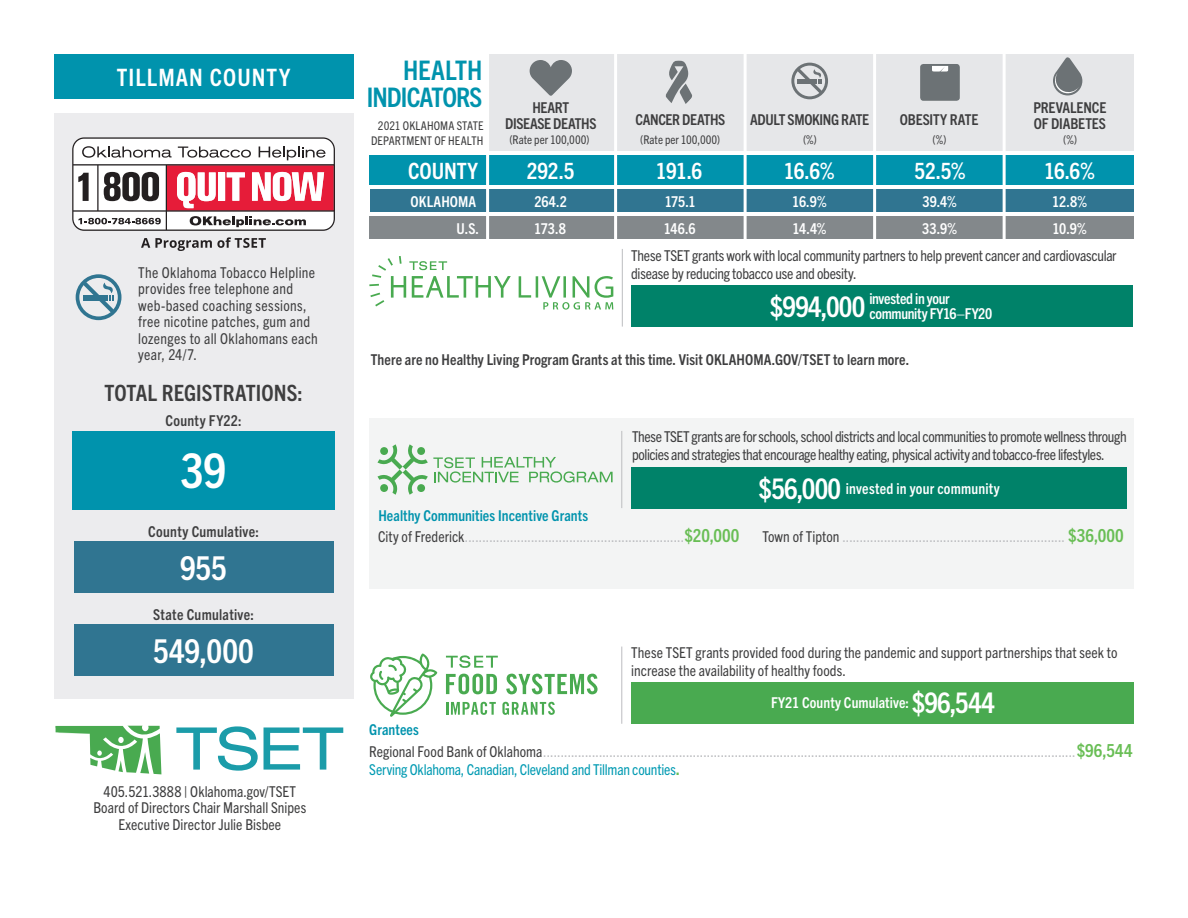
<style>
.page{position:relative;width:1188px;height:918px;background:#fff}
.page>*{position:absolute;margin:0;border:0;box-sizing:border-box;transform-origin:0 0}
.t1{font:700 condensed 48px "Trade Gothic Next LT Pro";color:#fff}
.t2{font:700 condensed 33px "Trade Gothic Next LT Pro";color:#fff}
.t3{font:700 condensed 28.5px "Trade Gothic Next LT Pro";letter-spacing:-.025em;color:#fff}
.t4{font:700 condensed 27px/27px "Trade Gothic Next LT Pro";letter-spacing:-.035em;color:#0093ad;text-align:right}
.t5{font:700 condensed 24px "Trade Gothic Next LT Pro";letter-spacing:.045em;color:#fff}
.t6{font:700 condensed 22.5px "Trade Gothic Next LT Pro";letter-spacing:-.005em;color:#fff}
.t7{font:700 condensed 22.5px "Trade Gothic Next LT Pro";letter-spacing:.005em;color:#3e3e3f}
.t8{font:condensed 15px "Trade Gothic Next LT Pro";letter-spacing:.005em;color:#bcbdc0}
.t9{font:condensed 15px/16.5px "Trade Gothic Next LT Pro";color:#3e3e3f}
.t10{font:condensed 15px/18px "Trade Gothic Next LT Pro";letter-spacing:-.025em;color:#3e3e3f}
.t11{font:700 condensed 15px "Trade Gothic Next LT Pro";letter-spacing:.005em;color:#3e3e3f}
.t12{font:condensed 15px/16.5px "Trade Gothic Next LT Pro";letter-spacing:.025em;color:#3e3e3f}
.t13{font:700 condensed 15px/27px "Trade Gothic Next LT Pro";letter-spacing:.005em;color:#fff}
.t14{font:condensed 15px "Trade Gothic Next LT Pro";letter-spacing:-.015em;color:#009ab2}
.t15{font:700 condensed 15px "Trade Gothic Next LT Pro";letter-spacing:.005em;color:#0093ad}
.t16{font:700 condensed 15px/16.5px "Trade Gothic Next LT Pro";letter-spacing:-.02em;color:#3e3e3f;text-align:center}
.t17{font:700 condensed 15px/15px "Trade Gothic Next LT Pro";letter-spacing:-.02em;color:#fff}
.t18{font:700 condensed 15px "Trade Gothic Next LT Pro";letter-spacing:-.025em;color:#3e3e3f}
.t19{font:condensed 12px/15px "Trade Gothic Next LT Pro";letter-spacing:.005em;color:#3e3e3f;text-align:center}
.s1{font-size:28.5px}
.s2{color:#3e3e3f}
.s3{font-weight:700;font-size:18px;color:#69be55}
</style>
<div class="page">
<div style="left:746px;top:190px;width:127px;height:22px;background:#307591"></div>
<div style="left:746px;top:216px;width:127px;height:23px;background:#83888b"></div>
<div style="left:876px;top:190px;width:127px;height:22px;background:#307591"></div>
<div style="left:876px;top:216px;width:127px;height:23px;background:#83888b"></div>
<div style="left:1006px;top:190px;width:128px;height:22px;background:#307591"></div>
<div style="left:1006px;top:216px;width:128px;height:23px;background:#83888b"></div>
<div style="left:488px;top:54px;width:646px;height:97px;background:#e6e7e9"></div>
<div style="left:54px;top:54px;width:299px;height:45px;background:#0093ad"></div>
<svg style="left:176px;top:726px;width:82px;height:45px"></svg>
<svg style="left:264px;top:727px;width:79px;height:43px"></svg>
<svg style="left:56px;top:726px;width:105px;height:48px"></svg>
<div style="left:370px;top:190px;width:107px;height:22px;background:#307591"></div>
<div style="left:369px;top:156px;width:108px;height:29px;background:#0093ad"></div>
<div style="left:369px;top:216px;width:108px;height:23px;background:#83888b"></div>
<svg style="left:1053px;top:57px;width:29px;height:38px"></svg>
<div style="left:920px;top:64px;width:40px;height:37px;background:#6c7275;border-radius:3px"></div>
<svg style="left:932px;top:66px;width:16px;height:6px"></svg>
<svg style="left:530px;top:60px;width:42px;height:36px"></svg>
<div style="left:487px;top:190px;width:128px;height:22px;background:#307591"></div>
<div style="left:487px;top:156px;width:128px;height:29px;background:#0093ad"></div>
<div style="left:487px;top:216px;width:128px;height:23px;background:#83888b"></div>
<div style="left:616px;top:190px;width:128px;height:22px;background:#307591"></div>
<div style="left:616px;top:156px;width:128px;height:29px;background:#0093ad"></div>
<div style="left:616px;top:216px;width:128px;height:23px;background:#83888b"></div>
<div style="left:746px;top:156px;width:127px;height:29px;background:#0093ad"></div>
<div style="left:876px;top:156px;width:127px;height:29px;background:#0093ad"></div>
<div style="left:1006px;top:156px;width:128px;height:29px;background:#0093ad"></div>
<hr style="left:614px;top:42px;width:3px;height:225px;background:#fff">
<hr style="left:744px;top:50px;width:3px;height:209px;background:#fff">
<hr style="left:873px;top:50px;width:3px;height:209px;background:#fff">
<hr style="left:1003px;top:50px;width:3px;height:209px;background:#fff">
<svg style="left:666px;top:61px;width:26px;height:43px"></svg>
<hr style="left:486px;top:42px;width:3px;height:225px;background:#fff">
<div style="left:54px;top:113px;width:299px;height:586px;background:#ececee"></div>
<svg style="left:76px;top:274px;width:45px;height:46px"></svg>
<div style="left:72px;top:431px;width:263px;height:79px;background:#0093ad"></div>
<div style="left:74px;top:542px;width:259px;height:51px;background:#307591"></div>
<div style="left:74px;top:624px;width:259px;height:52px;background:#307591"></div>
<svg style="left:72px;top:137px;width:263px;height:94px"></svg>
<svg style="left:141px;top:237px;width:125px;height:14px"></svg>
<svg style="left:791px;top:63px;width:37px;height:36px"></svg>
<div style="left:369px;top:419px;width:765px;height:170px;background:#f3f4f4"></div>
<svg style="left:378px;top:444px;width:235px;height:51px"></svg>
<div style="left:631px;top:467px;width:496px;height:41px;background:#008269"></div>
<hr style="left:621px;top:431px;width:1px;height:77px;background:#bcbdc0">
<svg style="left:519px;top:276px;width:12px;height:22px"></svg>
<hr style="left:536px;top:276px;width:2px;height:22px;background:#49aa50">
<svg style="left:542px;top:276px;width:71px;height:34px"></svg>
<svg style="left:369px;top:256px;width:142px;height:50px"></svg>
<div style="left:631px;top:286px;width:502px;height:41px;background:#008269"></div>
<hr style="left:621px;top:647px;width:1px;height:77px;background:#bcbdc0">
<hr style="left:622px;top:249px;width:1px;height:78px;background:#bcbdc0">
<div style="left:631px;top:683px;width:503px;height:41px;background:#49aa50"></div>
<svg style="left:370px;top:653px;width:67px;height:64px"></svg>
<svg style="left:446px;top:674px;width:51px;height:20px"></svg>
<svg style="left:506px;top:674px;width:92px;height:20px"></svg>
<svg style="left:446px;top:702px;width:50px;height:13px"></svg>
<svg style="left:502px;top:702px;width:53px;height:13px"></svg>
<svg style="left:446px;top:655px;width:52px;height:13px"></svg>
<p class="t5" style="left:117px;top:61px;width:175px">TILLMAN COUNTY</p>
<p class="t12" style="left:138px;top:263px;width:181px">The Oklahoma Tobacco Helpline provides free telephone and web-based coaching sessions, free nicotine patches, gum and lozenges to all Oklahomans each year, 24/7.</p>
<h3 class="t7" style="left:104px;top:378px;width:200px">TOTAL REGISTRATIONS:</h3>
<p class="t11" style="left:165px;top:410px;width:78px">County FY22:</p>
<p class="t1" style="left:181px;top:437px;width:47px">39</p>
<p class="t11" style="left:148px;top:521px;width:112px">County Cumulative:</p>
<p class="t2" style="left:180px;top:545px;width:48px">955</p>
<p class="t11" style="left:153px;top:604px;width:102px">State Cumulative:</p>
<h2 class="t2" style="left:153px;top:628px;width:102px">549,000</h2>
<p class="t9" style="left:93px;top:782px;width:214px;text-align:center">405.521.3888 | Oklahoma.gov/TSET<br>Board of Directors Chair Marshall Snipes<br>Executive Director Julie Bisbee</p>
<h3 class="t4" style="left:367px;top:55px;width:117px">HEALTH<br>INDICATORS</h3>
<p class="t19" style="left:371px;top:118px;width:114px">2021 OKLAHOMA STATE<br>DEPARTMENT OF HEALTH</p>
<h3 class="t6" style="left:408px;top:155px;width:71px">COUNTY</h3>
<p class="t13" style="left:411px;top:187px;width:67px">OKLAHOMA</p>
<p class="t13" style="left:457px;top:214px;width:24px">U.S.</p>
<p class="t16" style="left:505px;top:98px;width:93px">HEART<br>DISEASE DEATHS</p>
<p class="t18" style="left:635px;top:110px;width:91px">CANCER DEATHS</p>
<p class="t16" style="left:750px;top:111px;width:121px">ADULT SMOKING RATE</p>
<p class="t11" style="left:1033px;top:97px;width:74px">PREVALENCE</p>
<p class="t11" style="left:900px;top:110px;width:80px">OBESITY RATE</p>
<p class="t11" style="left:1034px;top:113px;width:74px">OF DIABETES</p>
<p class="t19" style="left:509px;top:131px;width:82px">(Rate per 100,000)</p>
<p class="t19" style="left:640px;top:131px;width:82px">(Rate per 100,000)</p>
<p class="t19" style="left:803px;top:131px;width:15px">(%)</p>
<p class="t19" style="left:933px;top:131px;width:15px">(%)</p>
<p class="t19" style="left:1063px;top:131px;width:15px">(%)</p>
<p class="t6" style="left:527px;top:155px;width:49px">292.5</p>
<p class="t6" style="left:656px;top:155px;width:48px">191.6</p>
<p class="t6" style="left:784px;top:155px;width:52px">16.6%</p>
<p class="t6" style="left:915px;top:155px;width:53px">52.5%</p>
<p class="t6" style="left:1044px;top:155px;width:52px">16.6%</p>
<p class="t13" style="left:534px;top:187px;width:34px">264.2<br>173.8</p>
<p class="t13" style="left:664px;top:187px;width:33px">175.1<br>146.6</p>
<p class="t13" style="left:792px;top:187px;width:36px">16.9%<br>14.4%</p>
<p class="t13" style="left:922px;top:187px;width:36px">39.4%<br>33.9%</p>
<p class="t13" style="left:1052px;top:187px;width:36px">12.8%<br>10.9%</p>
<p class="t9" style="left:631px;top:245px;width:487px;line-height:18px">These TSET grants work with local community partners to help prevent cancer and cardiovascular disease by reducing tobacco use and obesity.</p>
<p class="t3" style="left:770px;top:287px;width:97px">$994,000</p>
<p class="t17" style="left:869px;top:290px;width:124px">invested in your community FY16–FY20</p>
<p class="t11" style="left:371px;top:350px;width:540px">There are no Healthy Living Program Grants at this time. Visit OKLAHOMA.GOV/TSET to learn more.</p>
<p class="t15" style="left:378px;top:505px;width:211px">Healthy Communities Incentive Grants</p>
<p class="t10" style="left:632px;top:427px;width:496px">These TSET grants are for schools, school districts and local communities to promote wellness through policies and strategies that encourage healthy eating, physical activity and tobacco-free lifestyles.</p>
<p class="t13" style="left:759px;top:474px;width:243px"><span class="s1">$56,000</span> invested in your community</p>
<p class="t8" style="left:378px;top:526px;width:363px"><span class="s2">City of Frederick</span>...............................................................<span class="s3">$20,000</span></p>
<p class="t8" style="left:762px;top:526px;width:363px"><span class="s2">Town of Tipton</span> ................................................................ <span class="s3">$36,000</span></p>
<p class="t9" style="left:631px;top:643px;width:488px;line-height:18px">These TSET grants provided food during the pandemic and support partnerships that seek to increase the availability of healthy foods.</p>
<p class="t13" style="left:771px;top:688px;width:226px">FY21 County Cumulative: <span class="s1">$96,544</span></p>
<p class="t15" style="left:369px;top:720px;width:51px">Grantees</p>
<p class="t8" style="left:369px;top:741px;width:765px"><span class="s2">Regional Food Bank of Oklahoma</span>.........................................................................................................................................................<span class="s3">$96,544</span></p>
<p class="t14" style="left:369px;top:759px;width:312px">Serving Oklahoma, Canadian, Cleveland and Tillman counties<span class="s3">.</span></p>
</div>
